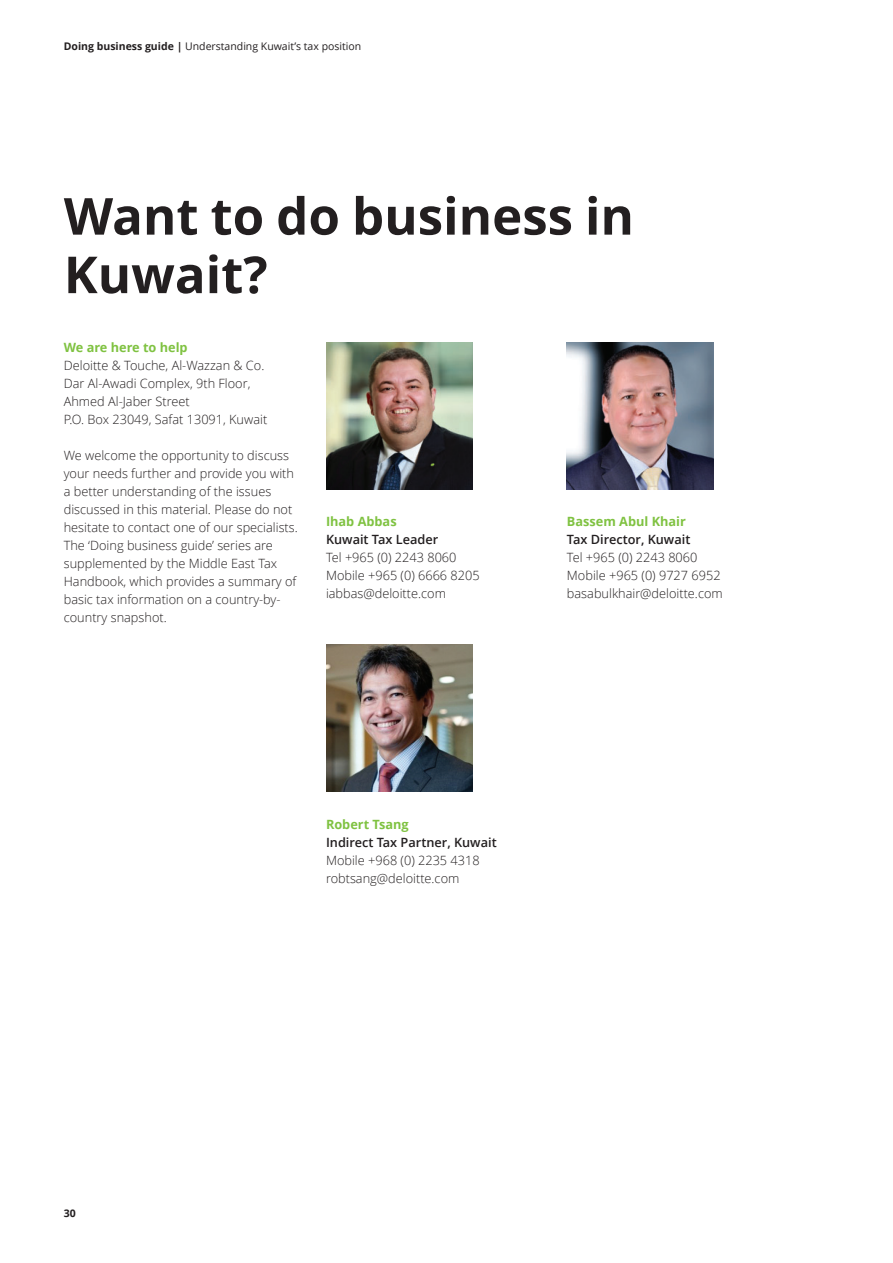
<style>
.page{position:relative;width:893px;height:1263px;background:#fff}
.page>*{position:absolute;margin:0;border:0;box-sizing:border-box;transform-origin:0 0}
.t1{font:700 51px/58.5px "Open Sans";color:#231f20}
.t2{font:300 12.75px/18px "Open Sans";color:#231f20}
.t3{font:600 12.75px "Open Sans";color:#231f20}
.t4{font:700 12.75px "Open Sans";color:#7fc241}
.t5{font:10.5px "Open Sans";color:#231f20}
.t6{font:700 10.5px "Open Sans";color:#231f20}
.s1{font-weight:700}
</style>
<div class="page">
<img style="left:326px;top:342px;width:147px;height:147px">
<img style="left:567px;top:342px;width:147px;height:147px">
<img style="left:327px;top:645px;width:146px;height:147px">
<p class="t5" style="left:64px;top:39px;width:299px"><span class="s1">Doing business guide |</span> Understanding Kuwait’s tax position</p>
<h1 class="t1" style="left:64px;top:186px;width:572px">Want to do business in<br>Kuwait?</h1>
<p class="t4" style="left:64px;top:339px;width:125px">We are here to help</p>
<p class="t2" style="left:64px;top:356px;width:205px">Deloitte &amp; Touche, Al-Wazzan &amp; Co.<br>Dar Al-Awadi Complex, 9th Floor,<br>Ahmed Al-Jaber Street<br>P.O. Box 23049, Safat 13091, Kuwait</p>
<p class="t2" style="left:64px;top:446px;width:236px">We welcome the opportunity to discuss your needs further and provide you with a better understanding of the issues discussed in this material. Please do not hesitate to contact one of our specialists.<br>The ‘Doing business guide’ series are supplemented by the Middle East Tax Handbook, which provides a summary of basic tax information on a country-by&shy;country snapshot.</p>
<p class="t4" style="left:326px;top:513px;width:72px">Ihab Abbas</p>
<p class="t3" style="left:326px;top:531px;width:114px">Kuwait Tax Leader</p>
<p class="t2" style="left:326px;top:548px;width:155px">Tel +965 (0) 2243 8060<br>Mobile +965 (0) 6666 8205 iabbas@deloitte.com</p>
<p class="t4" style="left:567px;top:513px;width:120px">Bassem Abul Khair</p>
<p class="t3" style="left:567px;top:531px;width:125px">Tax Director, Kuwait</p>
<p class="t2" style="left:567px;top:548px;width:157px">Tel +965 (0) 2243 8060<br>Mobile +965 (0) 9727 6952 basabulkhair@deloitte.com</p>
<p class="t4" style="left:326px;top:815px;width:84px">Robert Tsang</p>
<p class="t3" style="left:326px;top:833px;width:172px">Indirect Tax Partner, Kuwait</p>
<p class="t2" style="left:326px;top:851px;width:155px">Mobile +968 (0) 2235 4318 robtsang@deloitte.com</p>
<p class="t6" style="left:64px;top:1206px;width:13px">30</p>
</div>
